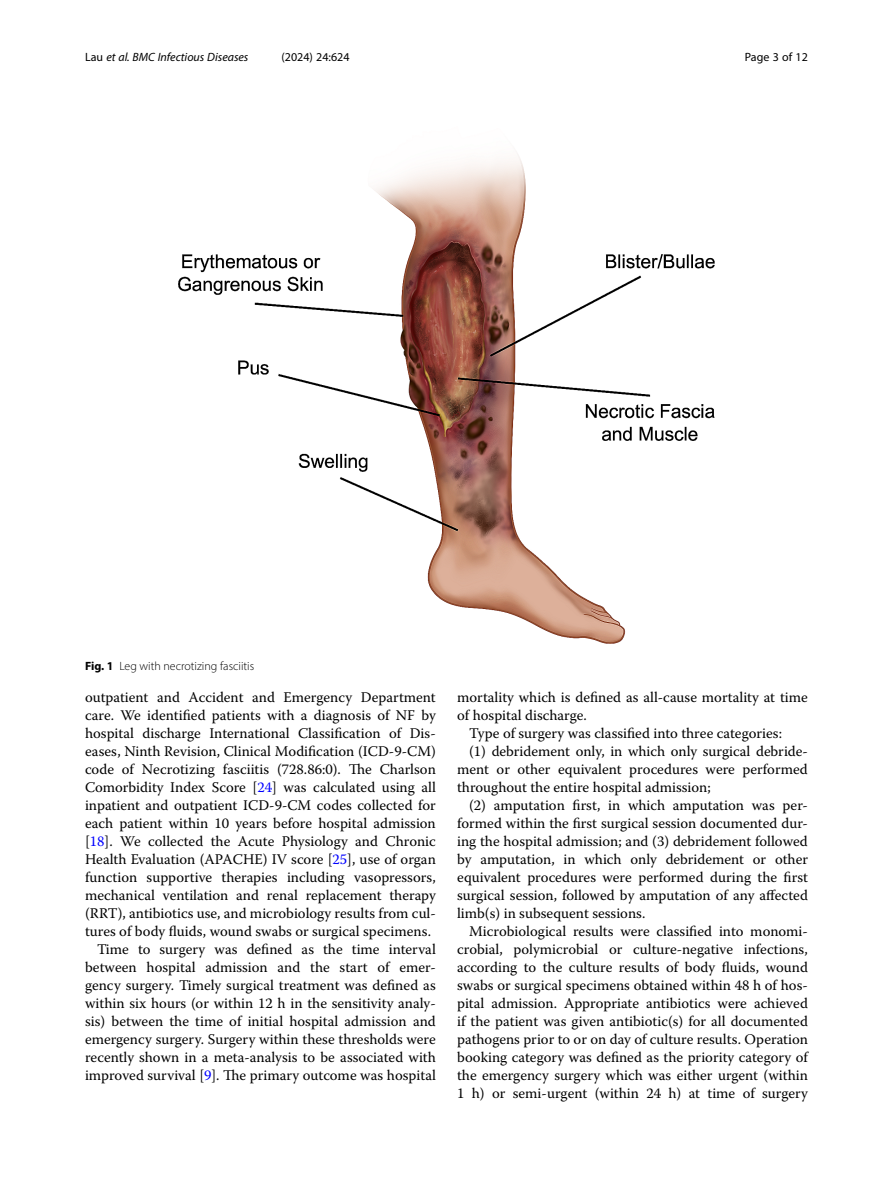
<style>
.page{position:relative;width:893px;height:1191px;background:#fff}
.page>*{position:absolute;margin:0;border:0;box-sizing:border-box;transform-origin:0 0}
.Body_Text_Indent{font:14.7px/18px "Warnock Pro";color:#000;text-align:justify}
.Body_Text{font:14.7px/18px "Warnock Pro";color:#000;text-align:justify}
.Figure_Caption{font:300 12px "Myriad Pro";color:#000}
.t1{font:italic 12px "Myriad Pro";color:#000}
.t2{font:12px "Myriad Pro";color:#000}
.s1{font-style:normal}
.s2{font-weight:700}
.s3{color:#00f}
</style>
<div class="page">
<img style="left:178px;top:153px;width:536px;height:490px">
<p class="t1" style="left:85px;top:50px;width:165px"><span class="s1">Lau</span> et al. BMC Infectious Diseases</p>
<p class="t2" style="left:282px;top:50px;width:70px">(2024) 24:624</p>
<p class="t2" style="left:745px;top:50px;width:65px">Page 3 of 12</p>
<p class="Figure_Caption" style="left:85px;top:659px;width:171px"><span class="s2">Fig. 1</span> Leg with necrotizing fasciitis</p>
<p class="Body_Text" style="left:85px;top:688px;width:352px">outpatient and Accident and Emergency Department care. We identified patients with a diagnosis of NF by hospital discharge International Classification of Dis&shy;eases, Ninth Revision, Clinical Modification (ICD-9-CM) code of Necrotizing fasciitis (728.86:0). The Charlson Comorbidity Index Score [<span class="s3">24</span>] was calculated using all inpatient and outpatient ICD-9-CM codes collected for each patient within 10 years before hospital admission [<span class="s3">18</span>]. We collected the Acute Physiology and Chronic Health Evaluation (APACHE) IV score [<span class="s3">25</span>], use of organ function supportive therapies including vasopressors, mechanical ventilation and renal replacement therapy (RRT), antibiotics use, and microbiology results from cul&shy;tures of body fluids, wound swabs or surgical specimens.</p>
<p class="Body_Text_Indent" style="left:85px;top:940px;width:352px;text-indent:12px">Time to surgery was defined as the time interval between hospital admission and the start of emer&shy;gency surgery. Timely surgical treatment was defined as within six hours (or within 12 h in the sensitivity analy&shy;sis) between the time of initial hospital admission and emergency surgery. Surgery within these thresholds were recently shown in a meta-analysis to be associated with improved survival [<span class="s3">9</span>]. The primary outcome was hospital</p>
<p class="Body_Text_Indent" style="left:457px;top:688px;width:352px">mortality which is defined as all-cause mortality at time of hospital discharge.</p>
<p class="Body_Text_Indent" style="left:469px;top:724px;width:315px">Type of surgery was classified into three categories:</p>
<p class="Body_Text_Indent" style="left:457px;top:742px;width:352px;text-indent:12px">(1) debridement only, in which only surgical debride&shy;ment or other equivalent procedures were performed throughout the entire hospital admission;</p>
<p class="Body_Text_Indent" style="left:457px;top:796px;width:352px;text-indent:12px">(2) amputation first, in which amputation was per&shy;formed within the first surgical session documented dur&shy;ing the hospital admission; and (3) debridement followed by amputation, in which only debridement or other equivalent procedures were performed during the first surgical session, followed by amputation of any affected limb(s) in subsequent sessions.</p>
<p class="Body_Text_Indent" style="left:457px;top:922px;width:352px;text-indent:12px">Microbiological results were classified into monomi&shy;crobial, polymicrobial or culture-negative infections, according to the culture results of body fluids, wound swabs or surgical specimens obtained within 48 h of hos&shy;pital admission. Appropriate antibiotics were achieved if the patient was given antibiotic(s) for all documented pathogens prior to or on day of culture results. Operation booking category was defined as the priority category of the emergency surgery which was either urgent (within 1 h) or semi-urgent (within 24 h) at time of surgery</p>
</div>
